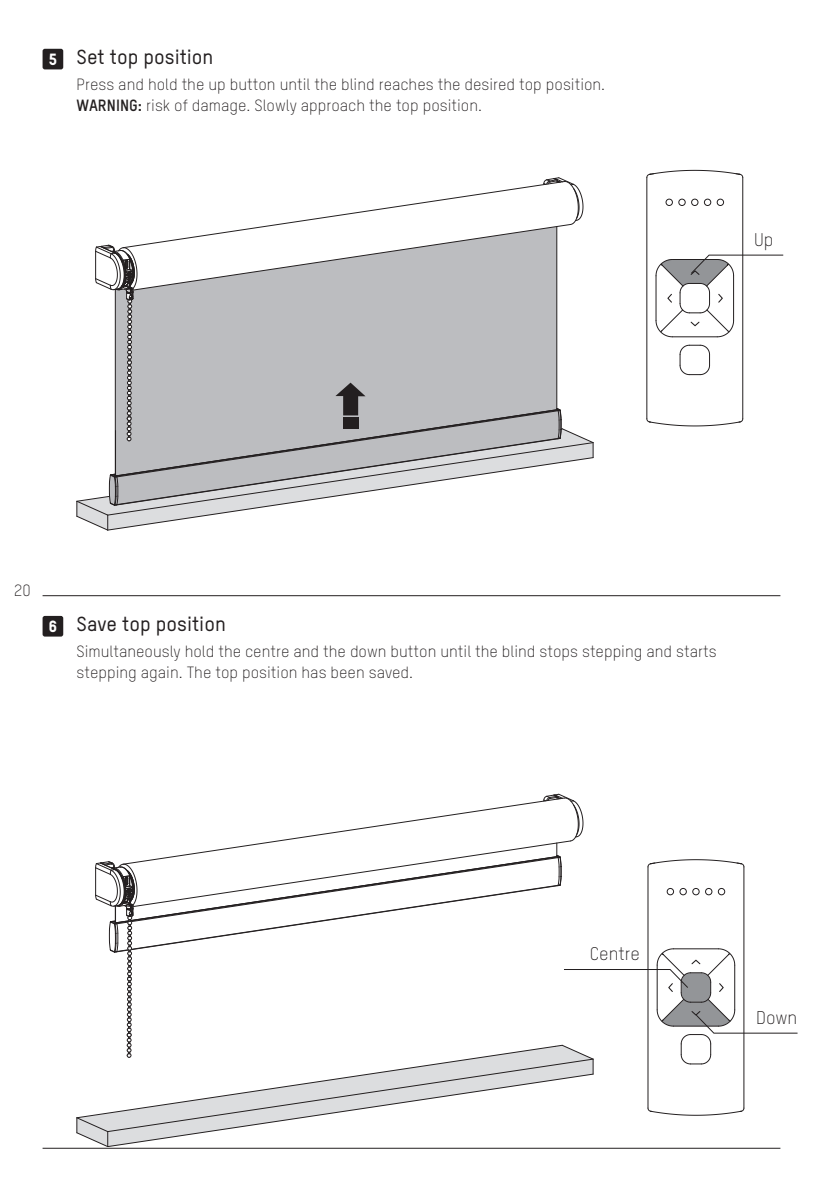
<style>
.page{position:relative;width:823px;height:1191px;background:#fff}
.page>*{position:absolute;margin:0;border:0;box-sizing:border-box;transform-origin:0 0}
.t1{font:500 20px "TSTARPRO";color:#231f20}
.t2{font:300 18px "TSTARPRO";color:#231f20}
.t3{font:300 16px/21px "TSTARPRO";color:#231f20}
.t4{font:16px "TSTARPRO Headline";color:#fff}
.s1{font-family:"TSTARPRO Headline";font-weight:400;font-size:16px;color:#fff}
.s2{font-weight:700}
</style>
<div class="page">
<svg style="left:679px;top:344px;width:30px;height:31px"></svg>
<hr style="left:646px;top:177px;width:1px;height:242px;background:#231f20">
<hr style="left:742px;top:177px;width:1px;height:242px;background:#231f20">
<svg style="left:646px;top:418px;width:97px;height:8px"></svg>
<svg style="left:646px;top:170px;width:97px;height:8px"></svg>
<div style="left:665px;top:199px;width:7px;height:7px;border:1px solid #231f20;border-radius:50%"></div>
<div style="left:678px;top:199px;width:7px;height:7px;border:1px solid #231f20;border-radius:50%"></div>
<div style="left:716px;top:199px;width:7px;height:7px;border:1px solid #231f20;border-radius:50%"></div>
<div style="left:703px;top:199px;width:7px;height:7px;border:1px solid #231f20;border-radius:50%"></div>
<div style="left:691px;top:199px;width:6px;height:7px;border:1px solid #231f20;border-radius:50%"></div>
<svg style="left:655px;top:254px;width:128px;height:83px"></svg>
<svg style="left:77px;top:177px;width:516px;height:353px"></svg>
<div style="left:343px;top:417px;width:15px;height:5px;background:#231f20"></div>
<div style="left:343px;top:423px;width:15px;height:6px;background:#231f20"></div>
<div style="left:43px;top:616px;width:20px;height:20px;background:#231f20;border-radius:2px"></div>
<svg style="left:77px;top:793px;width:721px;height:353px"></svg>
<div style="left:43px;top:49px;width:20px;height:20px;background:#231f20;border-radius:2px"></div>
<hr style="left:43px;top:595px;width:737px;height:1px;background:#231f20">
<hr style="left:43px;top:1147px;width:737px;height:1px;background:#231f20">
<p class="t1" style="left:49px;top:45px;width:166px"><span class="s1">5</span> Set top position</p>
<p class="t3" style="left:77px;top:73px;width:530px">Press and hold the up button until the blind reaches the desired top position.<br><span class="s2">WARNING:</span> risk of damage. Slowly approach the top position.</p>
<p class="t2" style="left:753px;top:229px;width:21px">Up</p>
<p class="t3" style="left:14px;top:579px;width:18px">20</p>
<p class="t4" style="left:49px;top:617px;width:10px">6</p>
<p class="t1" style="left:77px;top:612px;width:151px">Save top position</p>
<p class="t3" style="left:77px;top:640px;width:641px">Simultaneously hold the centre and the down button until the blind stops stepping and starts stepping again. The top position has been saved.</p>
<p class="t2" style="left:589px;top:943px;width:52px">Centre</p>
<p class="t2" style="left:755px;top:1006px;width:43px">Down</p>
</div>
